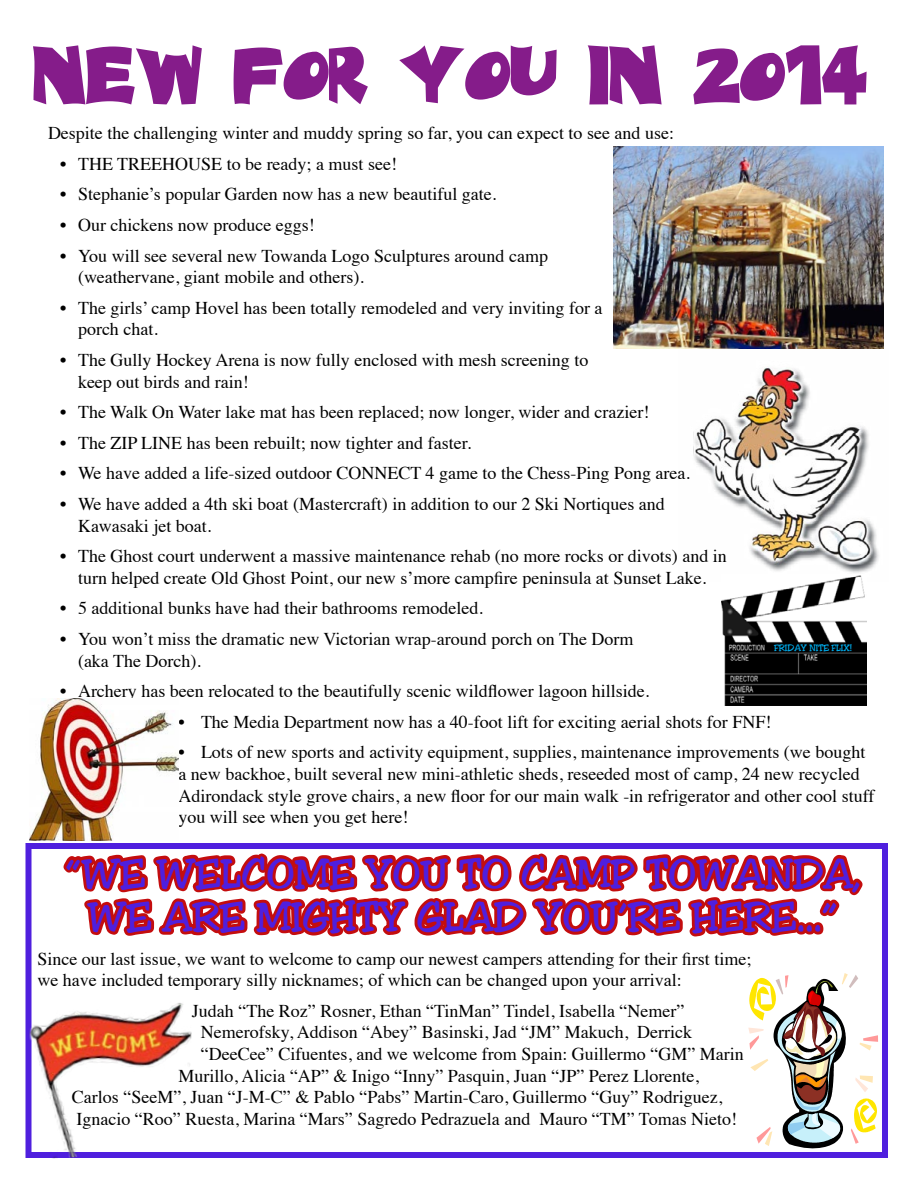
<style>
.page{position:relative;width:918px;height:1188px;background:#fff}
.page>*{position:absolute;margin:0;border:0;box-sizing:border-box;transform-origin:0 0}
.t1{font:63px "Blades";color:#851c8a}
.t2{font:42px/43.5px "Jester";color:#4f1fde;text-align:center}
.t3{font:18px/21.6px "Times";color:#000}
.t4{font:9.45px "Jester";color:#00aeef}
</style>
<div class="page">
<img style="left:26px;top:998px;width:33px;height:161px">
<svg style="left:59px;top:843px;width:819px;height:315px"></svg>
<img style="left:613px;top:146px;width:270px;height:203px">
<img style="left:693px;top:367px;width:186px;height:206px">
<img style="left:721px;top:575px;width:145px;height:130px">
<img style="left:30px;top:699px;width:148px;height:142px">
<h1 class="t1" style="left:33px;top:50px;width:836px">NEW FOR YOU IN 2014</h1>
<p class="t3" style="left:48px;top:121px;width:628px">Despite the challenging winter and muddy spring so far, you can expect to see and use:</p>
<p class="t3" style="left:60px;top:151px;width:339px">• THE TREEHOUSE to be ready; a must see!</p>
<p class="t3" style="left:60px;top:182px;width:438px">• Stephanie’s popular Garden now has a new beautiful gate.</p>
<p class="t3" style="left:60px;top:213px;width:256px">• Our chickens now produce eggs!</p>
<p class="t3" style="left:78px;top:243px;width:472px;text-indent:-18px">• You will see several new Towanda Logo Sculptures around camp (weathervane, giant mobile and others).</p>
<p class="t3" style="left:78px;top:295px;width:526px;text-indent:-18px">• The girls’ camp Hovel has been totally remodeled and very inviting for a porch chat.</p>
<p class="t3" style="left:78px;top:348px;width:512px;text-indent:-18px">• The Gully Hockey Arena is now fully enclosed with mesh screening to keep out birds and rain!</p>
<p class="t3" style="left:60px;top:400px;width:591px">• The Walk On Water lake mat has been replaced; now longer, wider and crazier!</p>
<p class="t3" style="left:60px;top:430px;width:413px">• The ZIP LINE has been rebuilt; now tighter and faster.</p>
<p class="t3" style="left:60px;top:461px;width:632px">• We have added a life-sized outdoor CONNECT 4 game to the Chess-Ping Pong area.</p>
<p class="t3" style="left:78px;top:492px;width:588px;text-indent:-18px">• We have added a 4th ski boat (Mastercraft) in addition to our 2 Ski Nortiques and<br>Kawasaki jet boat.</p>
<p class="t3" style="left:60px;top:544px;width:668px;text-align:center">• The Ghost court underwent a massive maintenance rehab (no more rocks or divots) and in turn helped create Old Ghost Point, our new s’more campfire peninsula at Sunset Lake.</p>
<p class="t3" style="left:60px;top:596px;width:424px">• 5 additional bunks have had their bathrooms remodeled.</p>
<p class="t3" style="left:78px;top:627px;width:557px;text-indent:-18px">• You won’t miss the dramatic new Victorian wrap-around porch on The Dorm (aka The Dorch).</p>
<p class="t3" style="left:60px;top:679px;width:591px">• Archery has been relocated to the beautifully scenic wildflower lagoon hillside.</p>
<p class="t3" style="left:178px;top:709px;width:594px">• The Media Department now has a 40-foot lift for exciting aerial shots for FNF!</p>
<p class="t3" style="left:178px;top:740px;width:697px">• Lots of new sports and activity equipment, supplies, maintenance improvements (we bought a new backhoe, built several new mini-athletic sheds, reseeded most of camp, 24 new recycled Adirondack style grove chairs, a new floor for our main walk -in refrigerator and other cool stuff you will see when you get here!</p>
<h2 class="t2" style="left:65px;top:853px;width:797px">“WE WELCOME YOU TO CAMP TOWANDA,<br>WE ARE MIGHTY GLAD YOU’RE HERE…”</h2>
<p class="t3" style="left:38px;top:946px;width:715px">Since our last issue, we want to welcome to camp our newest campers attending for their first time; we have included temporary silly nicknames; of which can be changed upon your arrival:</p>
<p class="t3" style="left:192px;top:998px;width:494px">Judah “The Roz” Rosner, Ethan “TinMan” Tindel, Isabella “Nemer”</p>
<p class="t3" style="left:201px;top:1020px;width:493px">Nemerofsky, Addison “Abey” Basinski, Jad “JM” Makuch, Derrick</p>
<p class="t3" style="left:201px;top:1042px;width:544px">“DeeCee” Cifuentes, and we welcome from Spain: Guillermo “GM” Marin</p>
<p class="t3" style="left:178px;top:1063px;width:522px">Murillo, Alicia “AP” &amp; Inigo “Inny” Pasquin, Juan “JP” Perez Llorente,</p>
<p class="t3" style="left:72px;top:1085px;width:652px">Carlos “SeeM”, Juan “J-M-C” &amp; Pablo “Pabs” Martin-Caro, Guillermo “Guy” Rodriguez,</p>
<p class="t3" style="left:76px;top:1106px;width:662px">Ignacio “Roo” Ruesta, Marina “Mars” Sagredo Pedrazuela and Mauro “TM” Tomas Nieto!</p>
<p class="t4" style="left:774px;top:643px;width:80px">FRIDAY NITE FLIX!</p>
</div>
